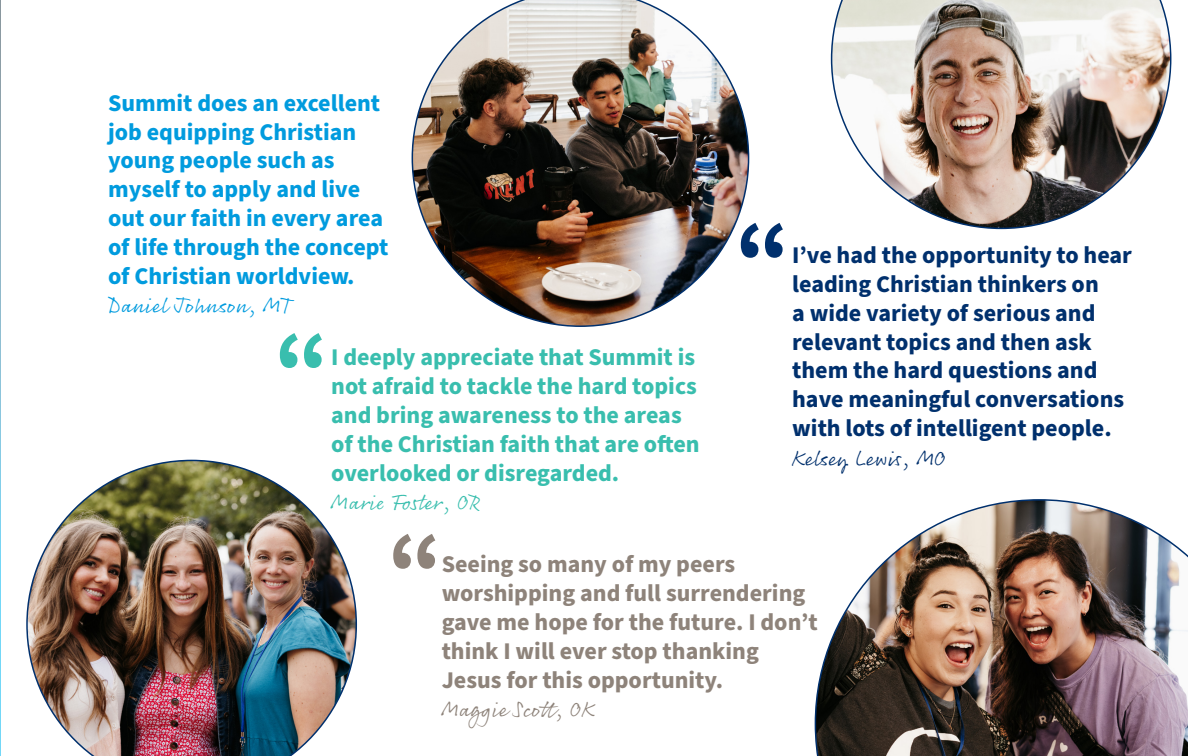
<style>
.page{position:relative;width:1188px;height:756px;background:#fff}
.page>*{position:absolute;margin:0;border:0;box-sizing:border-box;transform-origin:0 0}
.t1{font:700 99px "Source Sans Pro";color:#8e837a}
.t2{font:700 99px "Source Sans Pro";color:#00306d}
.t3{font:700 99px "Source Sans Pro";color:#39beae}
.t4{font:700 24px/28.8px "Source Sans Pro";color:#00306d}
.t5{font:700 24px/28.8px "Source Sans Pro";color:#009bde}
.t6{font:700 24px/28.8px "Source Sans Pro";color:#39beae}
.t7{font:700 24px/28.8px "Source Sans Pro";color:#8e837a}
.t8{font:22.5px "Rollerscript Smooth";color:#009bde}
.t9{font:22.5px "Rollerscript Smooth";color:#8e837a}
.t10{font:22.5px "Rollerscript Smooth";color:#00306d}
.t11{font:22.5px "Rollerscript Smooth";color:#39beae}
</style>
<div class="page">
<img style="left:26px;top:460px;width:331px;height:296px">
<img style="left:412px;top:0;width:337px;height:327px">
<img style="left:831px;top:0;width:340px;height:229px">
<img style="left:815px;top:499px;width:373px;height:257px">
<p class="t5" style="left:108px;top:89px;width:282px">Summit does an excellent job equipping Christian young people such as myself to apply and live out our faith in every area of life through the concept of Christian worldview.</p>
<p class="t8" style="left:108px;top:292px;width:185px">Daniel Johnson, MT</p>
<p class="t3" style="left:275px;top:300px;width:56px">“</p>
<p class="t6" style="left:331px;top:344px;width:370px">I deeply appreciate that Summit is not afraid to tackle the hard topics and bring awareness to the areas of the Christian faith that are often overlooked or disregarded.</p>
<p class="t11" style="left:331px;top:489px;width:152px">Marie Foster, OR</p>
<p class="t2" style="left:735px;top:190px;width:56px">“</p>
<p class="t4" style="left:792px;top:241px;width:341px">I’ve had the opportunity to hear leading Christian thinkers on<br>a wide variety of serious and relevant topics and then ask them the hard questions and have meaningful conversations with lots of intelligent people.</p>
<p class="t10" style="left:792px;top:444px;width:155px">Kelsey Lewis, MO</p>
<p class="t1" style="left:388px;top:501px;width:56px">“</p>
<p class="t7" style="left:442px;top:551px;width:378px">Seeing so many of my peers worshipping and full surrendering gave me hope for the future. I don’t think I will ever stop thanking</p>
<p class="t7" style="left:442px;top:666px;width:283px">Jesus for this opportunity.</p>
<p class="t9" style="left:442px;top:695px;width:155px">Maggie Scott, OK</p>
</div>
